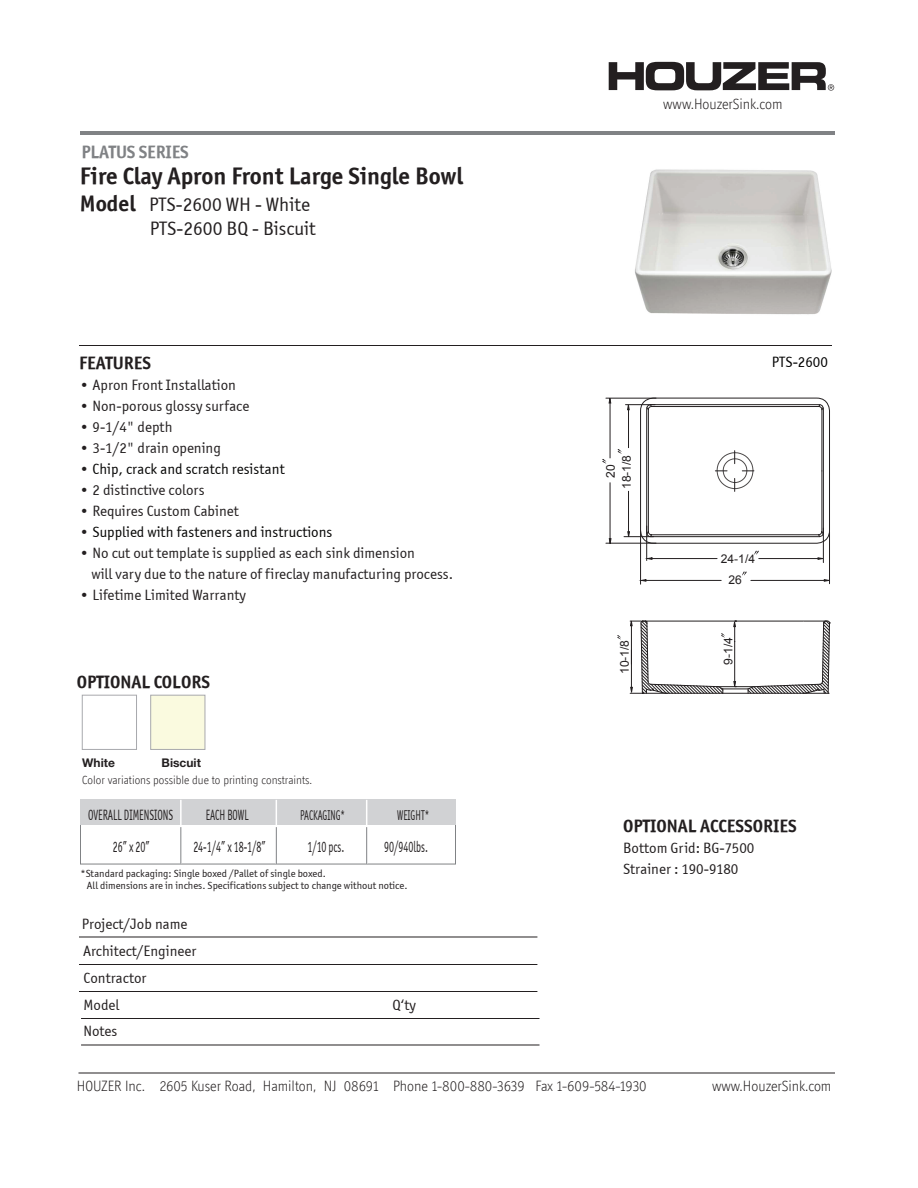
<style>
.page{position:relative;width:918px;height:1188px;background:#fff}
.page>*{position:absolute;margin:0;border:0;box-sizing:border-box;transform-origin:0 0}
.t1{font:24px "Officina Sans ITCTT Bold";color:#231f20}
.t2{font:19.5px/23.4px "Officina Sans ITCTT Book";color:#231f20;text-align:right}
.t3{font:18px "Officina Sans ITCTT Bold";color:#231f20}
.t4{font:18px "Officina Sans ITCTT Bold";letter-spacing:-.01em;color:#808285}
.t5{font:15.6px "Officina Sans ITCTT Book";color:#231f20;scale:.64 1}
.t6{font:15px/27px "Officina Sans ITCTT Book";color:#231f20}
.t7{font:300 15px "Officina Display ITCTT";color:#231f20}
.t8{font:15px "Officina Sans ITCTT Book";color:#050504}
.t9{font:15px "Officina Sans ITCTT Book";color:#231f20;scale:.66 1}
.t10{font:15px "Officina Sans ITCTT Book";color:#231f20;scale:.64 1}
.t11{font:15px "Officina Sans ITCTT Book";color:#000}
.t12{font:14.25px "Officina Sans ITCTT Book";color:#231f20;scale:.64 1}
.t13{font:12.15px/20.9px "Arial";color:#231f20;text-align:center}
.t14{font:300 12px "Officina Display ITCTT";color:#231f20}
.t15{font:700 12px "Helvetica Neue";color:#231f20}
.t16{font:10.5px/12.6px "Officina Sans ITCTT Book";color:#231f20}
.s1{font-family:"Officina Sans ITCTT Bold";font-size:22.5px}
.s2{color:#231f20}
</style>
<div class="page">
<svg style="left:609px;top:62px;width:225px;height:29px"></svg>
<div style="left:80px;top:800px;width:376px;height:25px;background:#d1d2d4"></div>
<hr style="left:180px;top:800px;width:2px;height:64px;background:#fff">
<hr style="left:180px;top:827px;width:1px;height:37px;background:#808285">
<hr style="left:276px;top:800px;width:1px;height:64px;background:#fff">
<hr style="left:276px;top:827px;width:1px;height:37px;background:#808285">
<hr style="left:366px;top:800px;width:1px;height:64px;background:#fff">
<hr style="left:366px;top:827px;width:1px;height:37px;background:#808285">
<hr style="left:80px;top:131px;width:755px;height:3px;background:#808285">
<div style="left:82px;top:695px;width:55px;height:55px;background:#fff;border:1px solid #a8a9ad"></div>
<div style="left:150px;top:695px;width:55px;height:55px;background:#fafadf;border:1px solid #a8a9ad"></div>
<img style="left:635px;top:169px;width:197px;height:146px">
<div style="left:640px;top:398px;width:190px;height:145px;border:1px solid #231f20;border-radius:13px"></div>
<div style="left:647px;top:404px;width:177px;height:133px;border:1px solid #231f20;border-radius:4px"></div>
<hr style="left:640px;top:530px;width:1px;height:54px;background:#231f20">
<hr style="left:829px;top:532px;width:1px;height:52px;background:#231f20">
<hr style="left:751px;top:580px;width:76px;height:1px;background:#231f20">
<hr style="left:643px;top:580px;width:78px;height:1px;background:#231f20">
<svg style="left:639px;top:579px;width:7px;height:3px"></svg>
<svg style="left:715px;top:451px;width:39px;height:40px"></svg>
<hr style="left:606px;top:543px;width:50px;height:1px;background:#231f20">
<hr style="left:646px;top:526px;width:1px;height:35px;background:#231f20">
<hr style="left:823px;top:528px;width:1px;height:35px;background:#231f20">
<hr style="left:759px;top:558px;width:62px;height:1px;background:#231f20">
<hr style="left:649px;top:558px;width:68px;height:1px;background:#231f20">
<svg style="left:645px;top:557px;width:7px;height:3px"></svg>
<svg style="left:818px;top:557px;width:5px;height:3px"></svg>
<svg style="left:754px;top:551px;width:5px;height:4px"></svg>
<svg style="left:742px;top:571px;width:5px;height:4px"></svg>
<hr style="left:624px;top:536px;width:30px;height:1px;background:#231f20">
<hr style="left:606px;top:398px;width:50px;height:1px;background:#231f20">
<hr style="left:628px;top:491px;width:1px;height:43px;background:#231f20">
<hr style="left:628px;top:408px;width:1px;height:40px;background:#231f20">
<svg style="left:627px;top:531px;width:3px;height:7px"></svg>
<svg style="left:618px;top:449px;width:4px;height:5px"></svg>
<hr style="left:610px;top:483px;width:1px;height:60px;background:#231f20">
<hr style="left:610px;top:401px;width:1px;height:57px;background:#231f20">
<svg style="left:602px;top:459px;width:4px;height:5px"></svg>
<svg style="left:818px;top:404px;width:6px;height:6px"></svg>
<svg style="left:626px;top:403px;width:29px;height:7px"></svg>
<svg style="left:818px;top:531px;width:5px;height:6px"></svg>
<hr style="left:652px;top:406px;width:167px;height:1px;background:#231f20">
<hr style="left:822px;top:410px;width:1px;height:61px;background:#231f20">
<hr style="left:822px;top:471px;width:1px;height:61px;background:#231f20">
<hr style="left:648px;top:409px;width:1px;height:123px;background:#231f20">
<hr style="left:651px;top:534px;width:168px;height:1px;background:#231f20">
<svg style="left:647px;top:531px;width:5px;height:6px"></svg>
<hr style="left:630px;top:621px;width:198px;height:1px;background:#231f20">
<hr style="left:630px;top:693px;width:198px;height:1px;background:#231f20">
<svg style="left:641px;top:620px;width:190px;height:74px"></svg>
<hr style="left:631px;top:650px;width:1px;height:39px;background:#231f20">
<hr style="left:631px;top:624px;width:1px;height:40px;background:#231f20">
<svg style="left:630px;top:687px;width:3px;height:7px"></svg>
<svg style="left:630px;top:620px;width:3px;height:6px"></svg>
<svg style="left:617px;top:635px;width:4px;height:4px"></svg>
<p class="t4" style="left:81px;top:141px;width:109px">PLATUS SERIES</p>
<h1 class="t1" style="left:80px;top:161px;width:385px">Fire Clay Apron Front Large Single Bowl</h1>
<h2 class="t2" style="left:80px;top:193px;width:237px"><span class="s1">Model</span> PTS-2600 WH - White<br>PTS-2600 BQ - Biscuit</h2>
<p class="t3" style="left:79px;top:352px;width:73px">FEATURES</p>
<p class="t6" style="left:79px;top:371px;width:158px">• Apron Front Installation</p>
<p class="t6" style="left:79px;top:392px;width:172px">• Non-porous glossy surface</p>
<p class="t6" style="left:79px;top:413px;width:95px">• 9-1/4" depth</p>
<p class="t6" style="left:79px;top:434px;width:143px">• 3-1/2" drain opening</p>
<p class="t8" style="left:79px;top:460px;width:207px"><span class="s2">•</span> Chip, crack and scratch resistant</p>
<p class="t6" style="left:79px;top:476px;width:127px">• 2 distinctive colors</p>
<p class="t6" style="left:79px;top:497px;width:161px">• Requires Custom Cabinet</p>
<p class="t8" style="left:79px;top:523px;width:255px"><span class="s2">•</span> Supplied with fasteners and instructions</p>
<p class="t6" style="left:92px;top:542px;width:363px;line-height:21px;text-indent:-12px">• No cut out template is supplied as each sink dimension<br>will vary due to the nature of fireclay manufacturing process.</p>
<p class="t6" style="left:79px;top:581px;width:168px">• Lifetime Limited Warranty</p>
<p class="t3" style="left:77px;top:671px;width:135px">OPTIONAL COLORS</p>
<p class="t15" style="left:82px;top:755px;width:34px">White</p>
<p class="t15" style="left:162px;top:755px;width:41px">Biscuit</p>
<p class="t14" style="left:82px;top:773px;width:231px">Color variations possible due to printing constraints.</p>
<p class="t9" style="left:88px;top:806px;width:131px">OVERALL DIMENSIONS</p>
<p class="t10" style="left:206px;top:806px;width:69px">EACH BOWL</p>
<p class="t12" style="left:300px;top:807px;width:72px">PACKAGING*</p>
<p class="t12" style="left:397px;top:807px;width:52px">WEIGHT*</p>
<p class="t5" style="left:113px;top:838px;width:59px">26” x 20”</p>
<p class="t5" style="left:307px;top:838px;width:59px">1/10 pcs.</p>
<p class="t5" style="left:384px;top:838px;width:70px">90/940lbs.</p>
<p class="t16" style="left:87px;top:867px;width:322px;text-indent:-6px">*Standard packaging: Single boxed /Pallet of single boxed.<br>All dimensions are in inches. Specifications subject to change without notice.</p>
<p class="t5" style="left:194px;top:838px;width:114px">24-1/4” x 18-1/8”</p>
<p class="t6" style="left:82px;top:910px;width:116px">Project/Job name<br>Architect/Engineer<br>Contractor<br>Model</p>
<p class="t6" style="left:83px;top:1017px;width:35px">Notes</p>
<p class="t6" style="left:392px;top:991px;width:25px">Q‘ty</p>
<p class="t7" style="left:663px;top:95px;width:121px">www.HouzerSink.com</p>
<p class="t13" style="left:616px;top:489px;width:36px;rotate:-90deg">18-1/8</p>
<p class="t13" style="left:600px;top:478px;width:15px;rotate:-90deg">20</p>
<p class="t13" style="left:614px;top:674px;width:36px;rotate:-90deg">10-1/8</p>
<p class="t11" style="left:772px;top:353px;width:57px">PTS-2600</p>
<p class="t13" style="left:721px;top:549px;width:36px">24-1/4<br>26</p>
<p class="t13" style="left:718px;top:665px;width:29px;rotate:-90deg">9-1/4</p>
<p class="t3" style="left:623px;top:815px;width:175px">OPTIONAL ACCESSORIES</p>
<p class="t6" style="left:623px;top:837px;width:133px;line-height:21px">Bottom Grid: BG-7500<br>Strainer : 190-9180</p>
<p class="t7" style="left:77px;top:1077px;width:571px">HOUZER Inc. 2605 Kuser Road, Hamilton, NJ 08691 Phone 1-800-880-3639 Fax 1-609-584-1930</p>
<p class="t7" style="left:712px;top:1077px;width:121px">www.HouzerSink.com</p>
</div>
